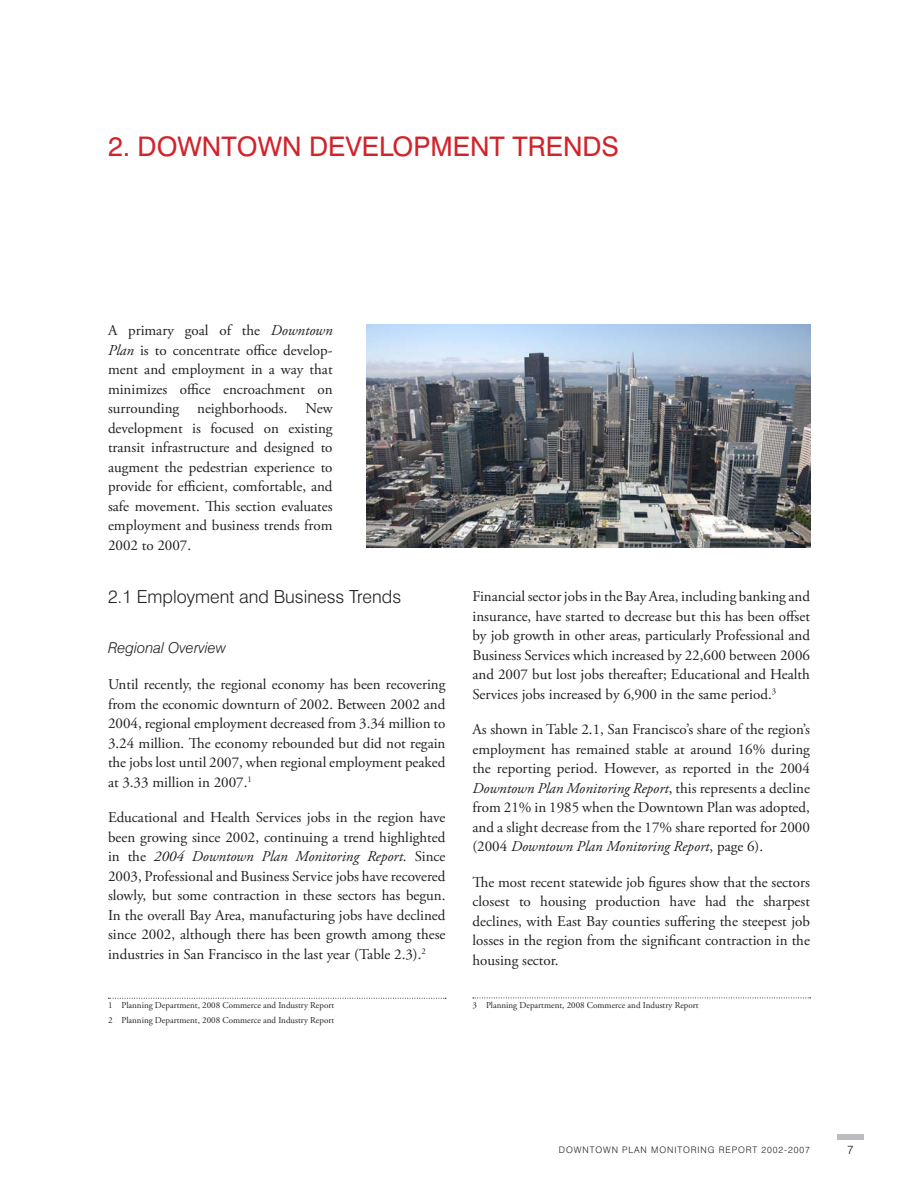
<style>
.page{position:relative;width:918px;height:1188px;background:#fff}
.page>*{position:absolute;margin:0;border:0;box-sizing:border-box;transform-origin:0 0}
.t1{font:27px "Swiss 721 BT";color:#d2232a}
.t2{font:300 18px "Swiss 721 BT";color:#231f20}
.t3{font:15px/19.5px "Adobe Garamond Pro";color:#231f20;text-align:justify}
.t4{font:italic 300 15px "Swiss 721 BT";color:#231f20}
.t5{font:300 12px "Swiss 721 BT";color:#231f20}
.t6{font:9px/15.1px "Adobe Garamond Pro";color:#231f20}
.t7{font:300 9px "Swiss 721 BT";letter-spacing:.1em;color:#231f20}
.s1{font-style:italic}
</style>
<div class="page">
<svg style="left:473px;top:998px;width:338px;height:1px"></svg>
<svg style="left:108px;top:998px;width:338px;height:1px"></svg>
<img style="left:366px;top:324px;width:444px;height:224px">
<div style="left:837px;top:1134px;width:27px;height:6px;background:#bbbdc0"></div>
<h1 class="t1" style="left:108px;top:136px;width:513px">2. DOWNTOWN DEVELOPMENT TRENDS</h1>
<p class="t3" style="left:108px;top:322px;width:226px">A primary goal of the <span class="s1">Downtown Plan</span> is to concentrate office develop&shy;ment and employment in a way that minimizes office encroachment on surrounding neighborhoods. New development is focused on existing transit infrastructure and designed to augment the pedestrian experience to provide for efficient, comfortable, and safe movement. This section evaluates employment and business trends from 2002 to 2007.</p>
<p class="t2" style="left:108px;top:590px;width:295px">2.1 Employment and Business Trends</p>
<p class="t4" style="left:108px;top:643px;width:120px">Regional Overview</p>
<p class="t3" style="left:108px;top:676px;width:339px">Until recently, the regional economy has been recovering from the economic downturn of 2002. Between 2002 and 2004, regional employment decreased from 3.34 million to 3.24 million. The economy rebounded but did not regain the jobs lost until 2007, when regional employment peaked at 3.33 million in 2007.<sup>1</sup></p>
<p class="t3" style="left:108px;top:809px;width:339px">Educational and Health Services jobs in the region have been growing since 2002, continuing a trend highlighted in the <span class="s1">2004 Downtown Plan Monitoring Report</span>. Since 2003, Professional and Business Service jobs have recovered slowly, but some contraction in these sectors has begun.<br>In the overall Bay Area, manufacturing jobs have declined since 2002, although there has been growth among these industries in San Francisco in the last year (Table 2.3).<sup>2</sup></p>
<p class="t6" style="left:108px;top:998px;width:228px">1 Planning Department, 2008 Commerce and Industry Report<br>2 Planning Department, 2008 Commerce and Industry Report</p>
<p class="t3" style="left:473px;top:588px;width:339px">Financial sector jobs in the Bay Area, including banking and insurance, have started to decrease but this has been offset by job growth in other areas, particularly Professional and Business Services which increased by 22,600 between 2006 and 2007 but lost jobs thereafter; Educational and Health Services jobs increased by 6,900 in the same period.<sup>3</sup></p>
<p class="t3" style="left:473px;top:721px;width:339px">As shown in Table 2.1, San Francisco’s share of the region’s employment has remained stable at around 16% during the reporting period. However, as reported in the 2004<br><span class="s1">Downtown Plan Monitoring Report</span>, this represents a decline from 21% in 1985 when the Downtown Plan was adopted, and a slight decrease from the 17% share reported for 2000 (2004 <span class="s1">Downtown Plan Monitoring Report</span>, page 6).</p>
<p class="t3" style="left:473px;top:874px;width:339px">The most recent statewide job figures show that the sectors closest to housing production have had the sharpest declines, with East Bay counties suffering the steepest job losses in the region from the significant contraction in the housing sector.</p>
<p class="t6" style="left:473px;top:998px;width:228px">3 Planning Department, 2008 Commerce and Industry Report</p>
<p class="t7" style="left:559px;top:1146px;width:253px">DOWNTOWN PLAN MONITORING REPORT 2002-2007</p>
<p class="t5" style="left:847px;top:1146px;width:8px">7</p>
</div>
